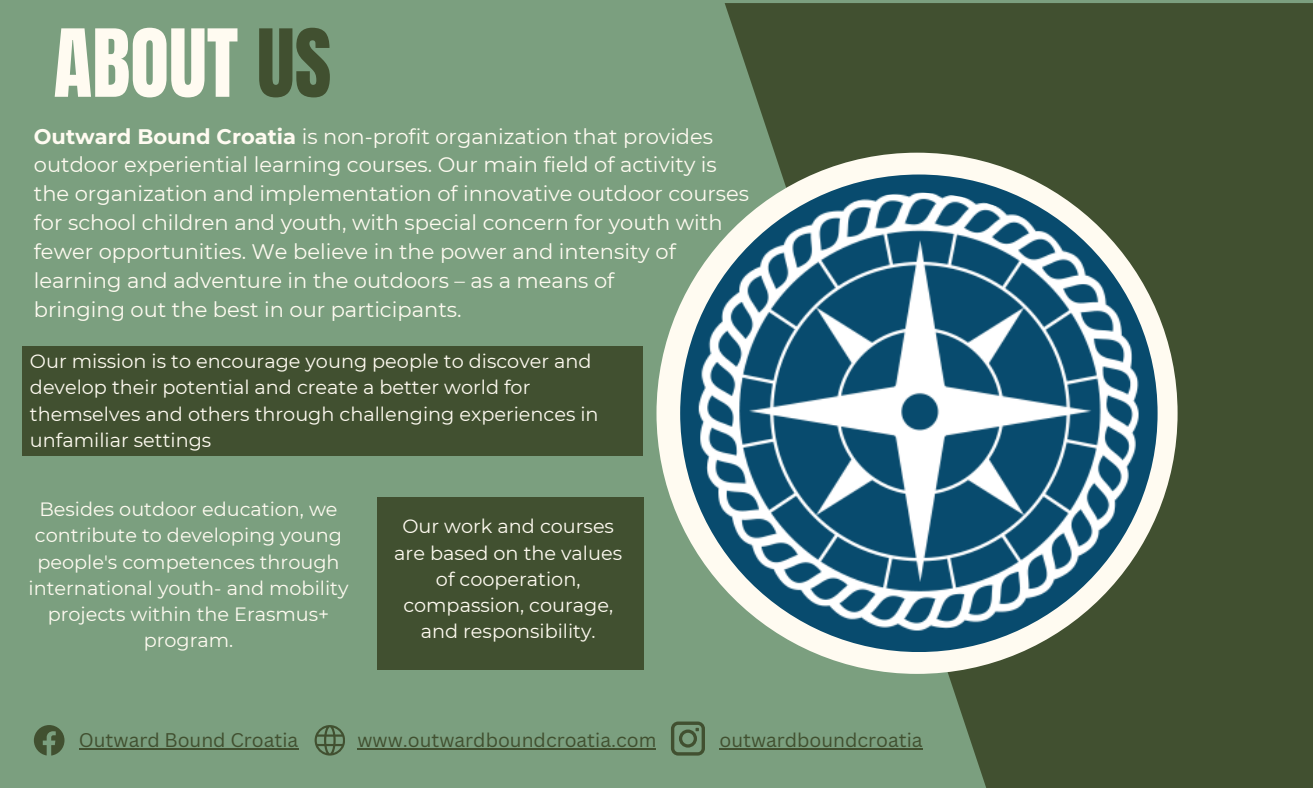
<style>
.page{position:relative;width:1313px;height:788px;background:#fff}
.page>*{position:absolute;margin:0;border:0;box-sizing:border-box;transform-origin:0 0}
.t1{font:79.62px "Anton";color:#fffbf1}
.t2{font:21px/28.9px "Montserrat";color:#fffbf1}
.t3{font:19.25px/26.2px "Montserrat";color:#fffbf1;text-align:center}
.t4{font:19.25px "Canva Sans";color:#415030}
.s1{color:#415030}
.s2{font-weight:700}
</style>
<div class="page">
<div style="left:0;top:0;width:1312px;height:787px;background:#7b9f7f"></div>
<svg style="left:724px;top:3px;width:588px;height:784px;background:#4a5c3c"></svg>
<div style="left:656px;top:153px;width:521px;height:520px;background:#fffbf1;border-radius:50%"></div>
<div style="left:680px;top:174px;width:477px;height:478px;background:#084b6e;border-radius:50%"></div>
<img style="left:676px;top:193px;width:481px;height:480px;border-radius:50%">
<svg style="left:314px;top:725px;width:31px;height:30px"></svg>
<svg style="left:34px;top:725px;width:30px;height:30px"></svg>
<svg style="left:671px;top:721px;width:34px;height:34px"></svg>
<hr style="left:357px;top:748px;width:299px;height:1px;background:#415030">
<hr style="left:79px;top:748px;width:219px;height:1px;background:#415030">
<hr style="left:719px;top:748px;width:203px;height:1px;background:#415030">
<div style="left:23px;top:346px;width:620px;height:110px;background:#415030"></div>
<div style="left:377px;top:497px;width:266px;height:172px;background:#415030"></div>
<p class="t1" style="left:53px;top:6px;width:279px">ABOUT <span class="s1">US</span></p>
<p class="t2" style="left:34px;top:122px;width:717px"><span class="s2">Outward Bound Croatia</span> is non-profit organization that provides outdoor experiential learning courses. Our main field of activity is the organization and implementation of innovative outdoor courses for school children and youth, with special concern for youth with fewer opportunities. We believe in the power and intensity of learning and adventure in the outdoors – as a means of</p>
<p class="t2" style="left:34px;top:295px;width:429px">bringing out the best in our participants.</p>
<p class="t3" style="left:30px;top:348px;width:570px;text-align:left">Our mission is to encourage young people to discover and develop their potential and create a better world for themselves and others through challenging experiences in unfamiliar settings</p>
<p class="t3" style="left:39px;top:496px;width:300px">Besides outdoor education, we</p>
<p class="t3" style="left:35px;top:522px;width:309px">contribute to developing young</p>
<p class="t3" style="left:37px;top:548px;width:303px">people's competences through</p>
<p class="t3" style="left:29px;top:574px;width:321px">international youth- and mobility</p>
<p class="t3" style="left:48px;top:601px;width:283px">projects within the Erasmus+</p>
<p class="t3" style="left:144px;top:627px;width:91px">program.</p>
<p class="t3" style="left:394px;top:513px;width:229px">Our work and courses are based on the values of cooperation,</p>
<p class="t3" style="left:403px;top:592px;width:211px">compassion, courage, and responsibility.</p>
<p class="t4" style="left:79px;top:726px;width:221px">Outward Bound Croatia</p>
<p class="t4" style="left:357px;top:726px;width:300px">www.outwardboundcroatia.com</p>
<p class="t4" style="left:719px;top:726px;width:205px">outwardboundcroatia</p>
</div>
